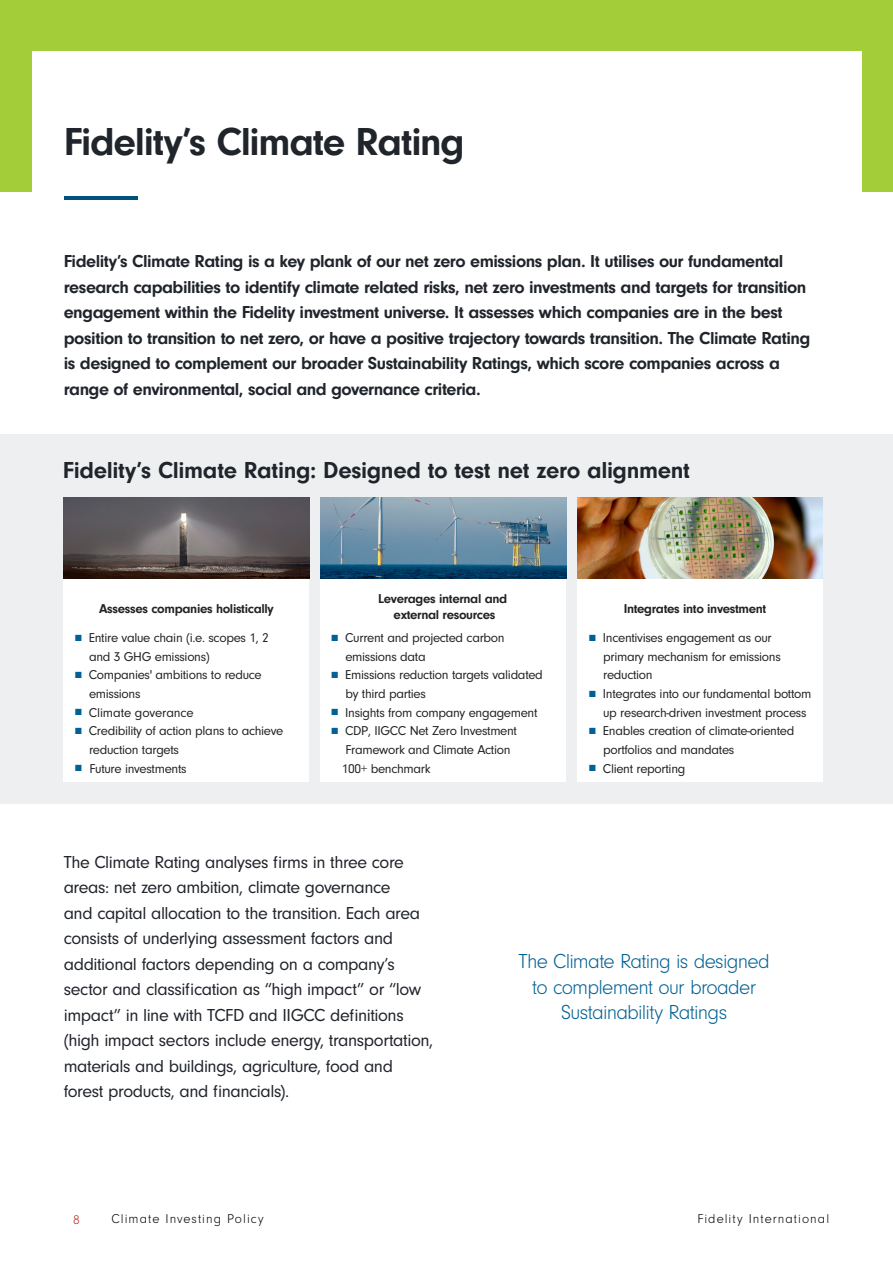
<style>
.page{position:relative;width:893px;height:1263px;background:#fff}
.page>*{position:absolute;margin:0;border:0;box-sizing:border-box;transform-origin:0 0}
.t1{font:700 40.5px "Neuzeit Gro";letter-spacing:-.03em;color:#20242b}
.t2{font:700 24px "Neuzeit Gro";letter-spacing:-.015em;color:#20242b}
.t3{font:300 21px/25.5px "Neuzeit Gro";letter-spacing:-.035em;color:#006193;text-align:center}
.t4{font:700 18px/25.5px "Neuzeit Gro";letter-spacing:-.025em;color:#20242b}
.t5{font:18px/25.5px "Neuzeit Gro";letter-spacing:-.025em;color:#20242b}
.t6{font:13.35px/18.6px "Neuzeit Gro";letter-spacing:-.025em;color:#232323}
.t7{font:700 13.35px/16px "Neuzeit Gro";letter-spacing:-.025em;color:#232323;text-align:center}
.t8{font:300 13.2px "Neuzeit Gro";letter-spacing:.08em;color:#000}
.t9{font:300 13.2px "Neuzeit Gro";color:#b72f2a}
.s1{font-family:"Arial";color:#016195}
</style>
<div class="page">
<div style="left:0;top:434px;width:893px;height:370px;background:#eeeff0"></div>
<div style="left:64px;top:497px;width:245px;height:285px;background:#fff"></div>
<div style="left:320px;top:497px;width:246px;height:285px;background:#fff"></div>
<div style="left:577px;top:497px;width:246px;height:285px;background:#fff"></div>
<img style="left:64px;top:497px;width:245px;height:81px">
<img style="left:320px;top:497px;width:246px;height:81px">
<img style="left:577px;top:497px;width:245px;height:81px">
<div style="left:0;top:0;width:893px;height:191px;background:#a4ce39"></div>
<div style="left:32px;top:51px;width:829px;height:191px;background:#fff"></div>
<hr style="left:64px;top:196px;width:74px;height:4px;background:#00527d">
<h1 class="t1" style="left:64px;top:119px;width:402px">Fidelity’s Climate Rating</h1>
<p class="t4" style="left:64px;top:249px;width:748px">Fidelity’s Climate Rating is a key plank of our net zero emissions plan. It utilises our fundamental research capabilities to identify climate related risks, net zero investments and targets for transition engagement within the Fidelity investment universe. It assesses which companies are in the best position to transition to net zero, or have a positive trajectory towards transition. The Climate Rating is designed to complement our broader Sustainability Ratings, which score companies across a range of environmental, social and governance criteria.</p>
<h2 class="t2" style="left:63px;top:457px;width:629px">Fidelity’s Climate Rating: Designed to test net zero alignment</h2>
<p class="t7" style="left:99px;top:600px;width:176px">Assesses companies holistically</p>
<p class="t6" style="left:89px;top:629px;width:181px;text-indent:-15px"><span class="s1">■</span> Entire value chain (i.e. scopes 1, 2 and 3 GHG emissions)</p>
<p class="t6" style="left:89px;top:666px;width:174px;text-indent:-15px"><span class="s1">■</span> Companies' ambitions to reduce emissions</p>
<p class="t6" style="left:74px;top:703px;width:121px"><span class="s1">■</span> Climate goverance</p>
<p class="t6" style="left:89px;top:722px;width:196px;text-indent:-15px"><span class="s1">■</span> Credibility of action plans to achieve reduction targets</p>
<p class="t6" style="left:74px;top:759px;width:114px"><span class="s1">■</span> Future investments</p>
<p class="t7" style="left:378px;top:591px;width:131px">Leverages internal and external resources</p>
<p class="t6" style="left:345px;top:629px;width:161px;text-indent:-15px"><span class="s1">■</span> Current and projected carbon emissions data</p>
<p class="t6" style="left:345px;top:666px;width:199px;text-indent:-15px"><span class="s1">■</span> Emissions reduction targets validated by third parties</p>
<p class="t6" style="left:331px;top:703px;width:208px"><span class="s1">■</span> Insights from company engagement</p>
<p class="t6" style="left:342px;top:722px;width:177px;text-indent:-11px"><span class="s1">■</span> CDP, IIGCC Net Zero Investment<br>Framework and Climate Action<br>100+ benchmark</p>
<p class="t7" style="left:624px;top:600px;width:144px">Integrates into investment</p>
<p class="t6" style="left:603px;top:629px;width:179px;text-indent:-15px"><span class="s1">■</span> Incentivises engagement as our primary mechanism for emissions reduction</p>
<p class="t6" style="left:603px;top:685px;width:210px;text-indent:-15px"><span class="s1">■</span> Integrates into our fundamental bottom up research-driven investment process</p>
<p class="t6" style="left:603px;top:722px;width:193px;text-indent:-15px"><span class="s1">■</span> Enables creation of climate-oriented portfolios and mandates</p>
<p class="t6" style="left:588px;top:759px;width:98px"><span class="s1">■</span> Client reporting</p>
<p class="t5" style="left:64px;top:849px;width:371px">The Climate Rating analyses firms in three core areas: net zero ambition, climate governance<br>and capital allocation to the transition. Each area consists of underlying assessment factors and additional factors depending on a company’s sector and classification as “high impact” or “low impact” in line with TCFD and IIGCC definitions (high impact sectors include energy, transportation, materials and buildings, agriculture, food and forest products, and financials).</p>
<h3 class="t3" style="left:519px;top:949px;width:253px">The Climate Rating is designed to complement our broader<br>Sustainability Ratings</h3>
<p class="t9" style="left:73px;top:1213px;width:8px">8</p>
<p class="t8" style="left:111px;top:1212px;width:154px">Climate Investing Policy</p>
<p class="t8" style="left:697px;top:1212px;width:133px">Fidelity International</p>
</div>
